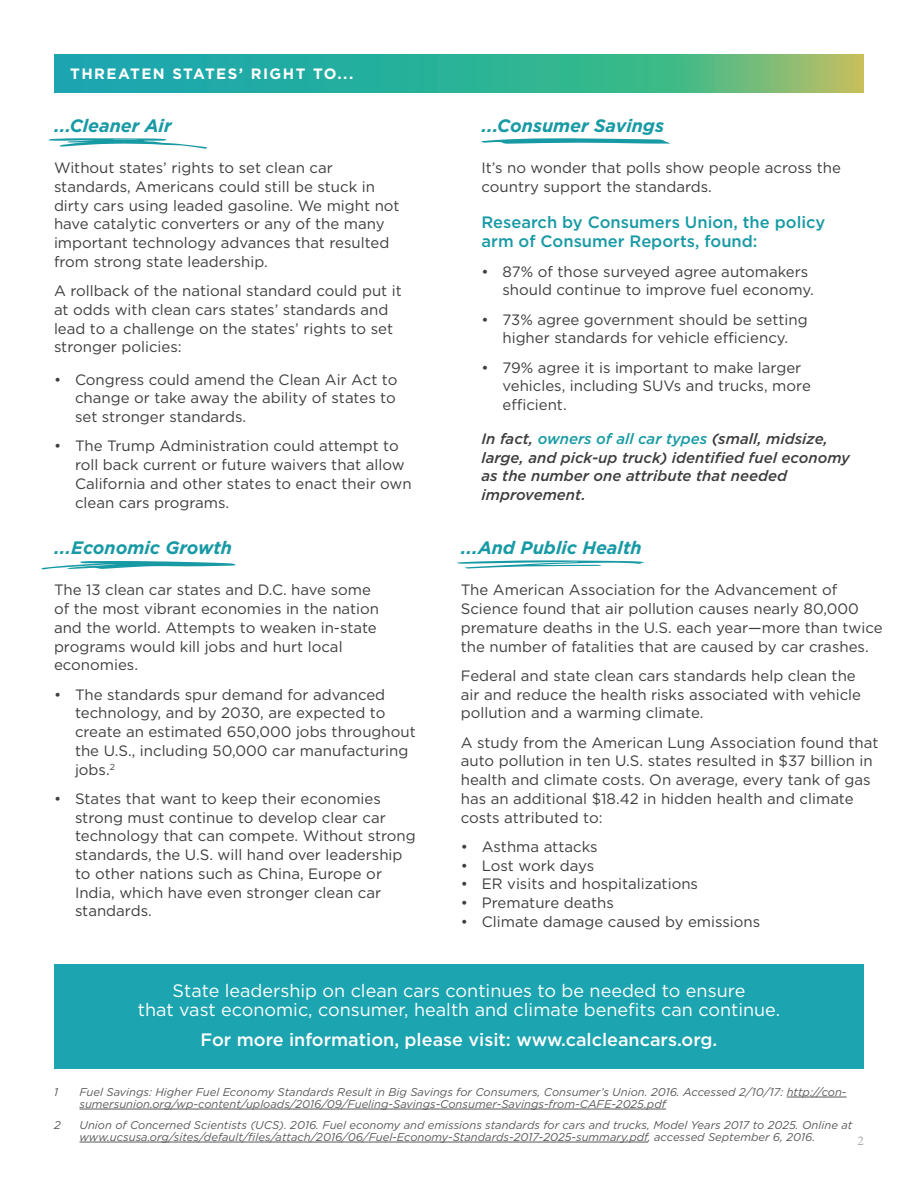
<style>
.page{position:relative;width:918px;height:1188px;background:#fff}
.page>*{position:absolute;margin:0;border:0;box-sizing:border-box;transform-origin:0 0}
.Text{font:18px/18.8px "Gotham";color:#fff;text-align:center}
.Subheader_2{font:italic 700 18px "Gotham";color:#189aa5}
.Text-2{font:500 18px "Gotham";color:#fff}
.Medium{font:500 16.5px/19.5px "Gotham";color:#189aa5}
.Text-3{font:15px/18.8px "Gotham";color:#3e3e3f}
.Text_space_after{font:15px/18.8px "Gotham";color:#3e3e3f}
.MEdium_italic{font:italic 500 15px/18.8px "Gotham";color:#3e3e3f}
.t1{font:700 15px "Gotham";letter-spacing:.1em;color:#fff}
.t2{font:13.5px "Minion Pro";color:#a8a9ad}
.Footnotes{font:italic 11.25px/12px "Gotham";color:#57585a}
.s1{color:#189aa5}
</style>
<div class="page">
<svg style="left:54px;top:54px;width:810px;height:38px;background:#3cb293"></svg>
<hr style="left:787px;top:1097px;width:60px;height:1px;background:#57585a">
<hr style="left:80px;top:1109px;width:586px;height:1px;background:#57585a">
<hr style="left:80px;top:1142px;width:568px;height:1px;background:#57585a">
<div style="left:54px;top:965px;width:810px;height:104px;background:#1ca5b1"></div>
<svg style="left:49px;top:138px;width:158px;height:11px"></svg>
<svg style="left:482px;top:138px;width:188px;height:6px"></svg>
<svg style="left:41px;top:561px;width:195px;height:9px"></svg>
<svg style="left:457px;top:560px;width:187px;height:9px"></svg>
<p class="t1" style="left:70px;top:63px;width:285px">THREATEN STATES’ RIGHT TO...</p>
<p class="Subheader_2" style="left:54px;top:114px;width:119px">...Cleaner Air</p>
<p class="Text-3" style="left:54px;top:158px;width:347px">Without states’ rights to set clean car standards, Americans could still be stuck in dirty cars using leaded gasoline. We might not have catalytic converters or any of the many important technology advances that resulted from strong state leadership.</p>
<p class="Text_space_after" style="left:54px;top:281px;width:349px">A rollback of the national standard could put it at odds with clean cars states’ standards and lead to a challenge on the states’ rights to set stronger policies:</p>
<p class="Text-3" style="left:75px;top:370px;width:324px;text-align:justify;text-indent:-21px">• Congress could amend the Clean Air Act to change or take away the ability of states to set stronger standards.</p>
<p class="Text-3" style="left:75px;top:436px;width:338px;text-indent:-21px">• The Trump Administration could attempt to roll back current or future waivers that allow California and other states to enact their own clean cars programs.</p>
<p class="Subheader_2" style="left:54px;top:536px;width:180px">...Economic Growth</p>
<p class="Text-3" style="left:54px;top:580px;width:327px">The 13 clean car states and D.C. have some of the most vibrant economies in the nation and the world. Attempts to weaken in-state programs would kill jobs and hurt local economies.</p>
<p class="Text-3" style="left:75px;top:685px;width:342px;text-indent:-21px">• The standards spur demand for advanced technology, and by 2030, are expected to create an estimated 650,000 jobs throughout the U.S., including 50,000 car manufacturing jobs.<sup>2</sup></p>
<p class="Text-3" style="left:75px;top:789px;width:342px;text-indent:-21px">• States that want to keep their economies strong must continue to develop clear car technology that can compete. Without strong standards, the U.S. will hand over leadership to other nations such as China, Europe or India, which have even stronger clean car standards.</p>
<p class="Subheader_2" style="left:482px;top:114px;width:184px">...Consumer Savings</p>
<p class="Text_space_after" style="left:482px;top:158px;width:361px">It’s no wonder that polls show people across the country support the standards.</p>
<p class="Medium" style="left:482px;top:212px;width:345px">Research by Consumers Union, the policy arm of Consumer Reports, found:</p>
<p class="Text-3" style="left:502px;top:262px;width:313px;text-indent:-21px">• 87% of those surveyed agree automakers should continue to improve fuel economy.</p>
<p class="Text-3" style="left:482px;top:310px;width:328px;text-align:center">• 73% agree government should be setting higher standards for vehicle efficiency.</p>
<p class="Text-3" style="left:502px;top:358px;width:310px;text-indent:-21px">• 79% agree it is important to make larger vehicles, including SUVs and trucks, more efficient.</p>
<p class="MEdium_italic" style="left:482px;top:429px;width:370px">In fact, <span class="s1">owners of all car types</span> (small, midsize, large, and pick-up truck) identified fuel economy as the number one attribute that needed improvement.</p>
<p class="Subheader_2" style="left:461px;top:536px;width:182px">...And Public Health</p>
<p class="Text-3" style="left:461px;top:580px;width:423px">The American Association for the Advancement of Science found that air pollution causes nearly 80,000 premature deaths in the U.S. each year—more than twice the number of fatalities that are caused by car crashes.</p>
<p class="Text-3" style="left:461px;top:666px;width:402px">Federal and state clean cars standards help clean the air and reduce the health risks associated with vehicle pollution and a warming climate.</p>
<p class="Text-3" style="left:461px;top:733px;width:419px">A study from the American Lung Association found that auto pollution in ten U.S. states resulted in $37 billion in health and climate costs. On average, every tank of gas has an additional $18.42 in hidden health and climate costs attributed to:</p>
<p class="Text-3" style="left:461px;top:837px;width:138px">• Asthma attacks</p>
<p class="Text-3" style="left:461px;top:856px;width:135px">• Lost work days</p>
<p class="Text-3" style="left:461px;top:874px;width:239px">• ER visits and hospitalizations</p>
<p class="Text-3" style="left:461px;top:893px;width:155px">• Premature deaths</p>
<p class="Text-3" style="left:461px;top:912px;width:301px">• Climate damage caused by emissions</p>
<p class="Text" style="left:138px;top:981px;width:644px">State leadership on clean cars continues to be needed to ensure<br>that vast economic, consumer, health and climate benefits can continue.</p>
<p class="Text-2" style="left:201px;top:1028px;width:518px">For more information, please visit: www.calcleancars.org.</p>
<p class="Footnotes" style="left:54px;top:1086px;width:6px">1</p>
<p class="Footnotes" style="left:80px;top:1086px;width:769px">Fuel Savings: Higher Fuel Economy Standards Result in Big Savings for Consumers, Consumer’s Union. 2016. Accessed 2/10/17: http://con&shy;sumersunion.org/wp-content/uploads/2016/09/Fueling-Savings-Consumer-Savings-from-CAFE-2025.pdf</p>
<p class="Footnotes" style="left:54px;top:1119px;width:8px">2</p>
<p class="Footnotes" style="left:80px;top:1119px;width:774px">Union of Concerned Scientists (UCS). 2016. Fuel economy and emissions standards for cars and trucks, Model Years 2017 to 2025. Online at www.ucsusa.org/sites/default/files/attach/2016/06/Fuel-Economy-Standards-2017-2025-summary.pdf, accessed September 6, 2016.</p>
<p class="t2" style="left:858px;top:1131px;width:8px">2</p>
</div>
